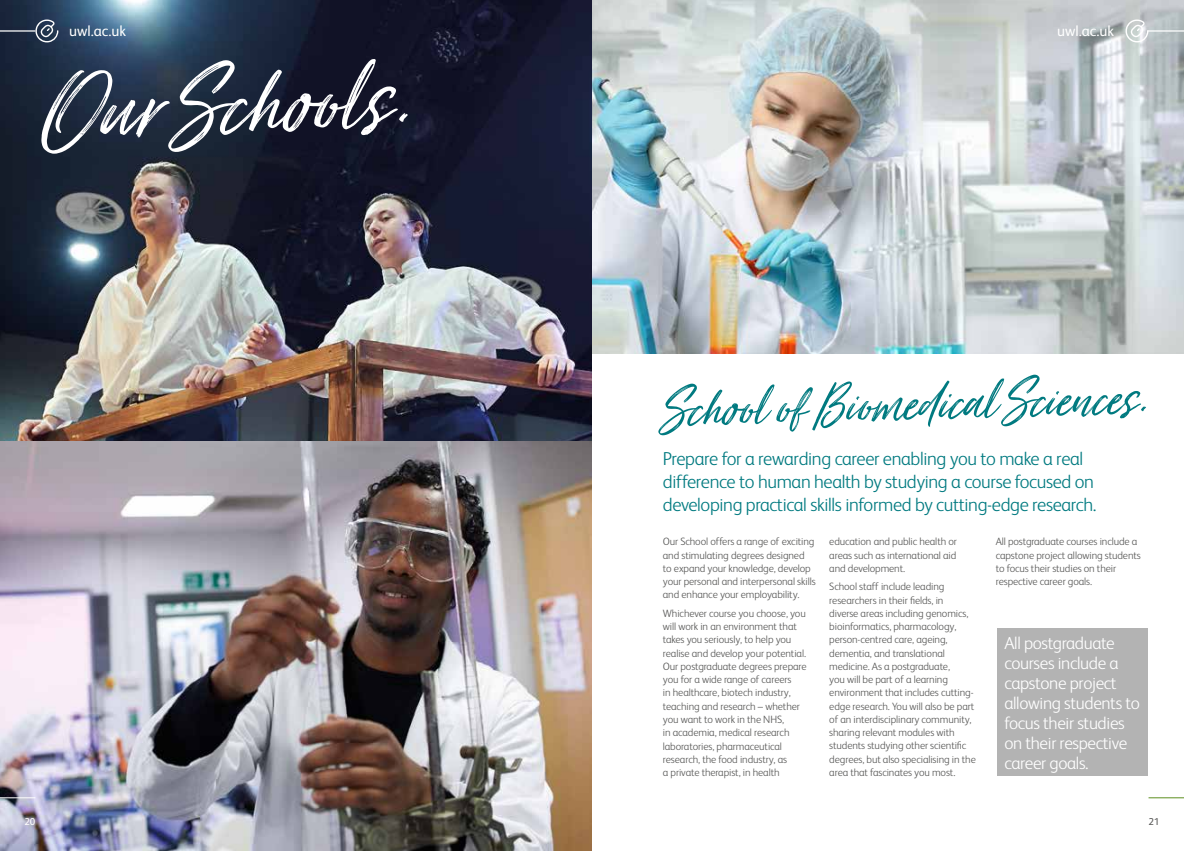
<style>
.page{position:relative;width:1184px;height:851px;background:#fff}
.page>*{position:absolute;margin:0;border:0;box-sizing:border-box;transform-origin:0 0}
.t1{font:italic 118.75px "Just Lovely";color:#fff}
.t2{font:italic 67.5px "Just Lovely";color:#007a80}
.t3{font:300 18.75px/22.5px "FS Albert";letter-spacing:-.02em;color:#007a80}
.t4{font:300 17.5px/20px "FS Albert";letter-spacing:-.02em;color:#fff}
.t5{font:15px "FS Albert";color:#fff}
.t6{font:300 10.62px/13.2px "FS Albert";letter-spacing:-.01em;color:#575756}
.t7{font:10px "FS Albert";color:#fff}
.t8{font:10px "FS Albert";color:#575756}
</style>
<div class="page">
<img style="left:592px;top:0;width:591px;height:354px">
<img style="left:0;top:0;width:592px;height:441px">
<img style="left:0;top:441px;width:592px;height:409px">
<div style="left:997px;top:628px;width:150px;height:147px;background:#b3b3b3"></div>
<hr style="left:0;top:797px;width:35px;height:1px;background:#fff">
<hr style="left:1148px;top:797px;width:35px;height:1px;background:#5d9021">
<svg style="left:34px;top:19px;width:24px;height:24px"></svg>
<hr style="left:0;top:30px;width:35px;height:2px;background:#fff">
<svg style="left:1124px;top:19px;width:24px;height:24px"></svg>
<hr style="left:1147px;top:30px;width:36px;height:2px;background:#fff">
<h3 class="t5" style="left:69px;top:21px;width:58px">uwl.ac.uk</h3>
<h3 class="t5" style="left:1057px;top:21px;width:58px">uwl.ac.uk</h3>
<h1 class="t1" style="left:35px;top:39px;width:376px;rotate:-2deg">Our Schoo ls.</h1>
<h2 class="t2" style="left:659px;top:370px;width:489px;rotate:-2deg">Schoo l of Biomedical Sciences.</h2>
<h3 class="t3" style="left:663px;top:447px;width:435px">Prepare for a rewarding career enabling you to make a real difference to human health by studying a course focused on developing practical skills informed by cutting-edge research.</h3>
<p class="t6" style="left:663px;top:534px;width:154px">Our School offers a range of exciting and stimulating degrees designed to expand your knowledge, develop your personal and interpersonal skills and enhance your employability.</p>
<p class="t6" style="left:663px;top:606px;width:145px">Whichever course you choose, you will work in an environment that takes you seriously, to help you realise and develop your potential.<br>Our postgraduate degrees prepare you for a wide range of careers<br>in healthcare, biotech industry, teaching and research – whether you want to work in the NHS,<br>in academia, medical research laboratories, pharmaceutical research, the food industry, as<br>a private therapist, in health</p>
<p class="t6" style="left:829px;top:534px;width:129px;text-align:justify">education and public health or areas such as international aid and development.</p>
<p class="t6" style="left:829px;top:579px;width:148px">School staff include leading researchers in their fields, in<br>diverse areas including genomics, bioinformatics, pharmacology, person-centred care, ageing, dementia, and translational medicine. As a postgraduate,<br>you will be part of a learning environment that includes cutting&shy;edge research. You will also be part of an interdisciplinary community, sharing relevant modules with students studying other scientific degrees, but also specialising in the area that fascinates you most.</p>
<p class="t6" style="left:995px;top:534px;width:147px">All postgraduate courses include a capstone project allowing students to focus their studies on their respective career goals.</p>
<h3 class="t4" style="left:1004px;top:632px;width:137px">All postgraduate courses include a capstone project allowing students to focus their studies on their respective career goals.</h3>
<p class="t7" style="left:25px;top:814px;width:12px">20</p>
<p class="t8" style="left:1148px;top:814px;width:13px">21</p>
</div>
